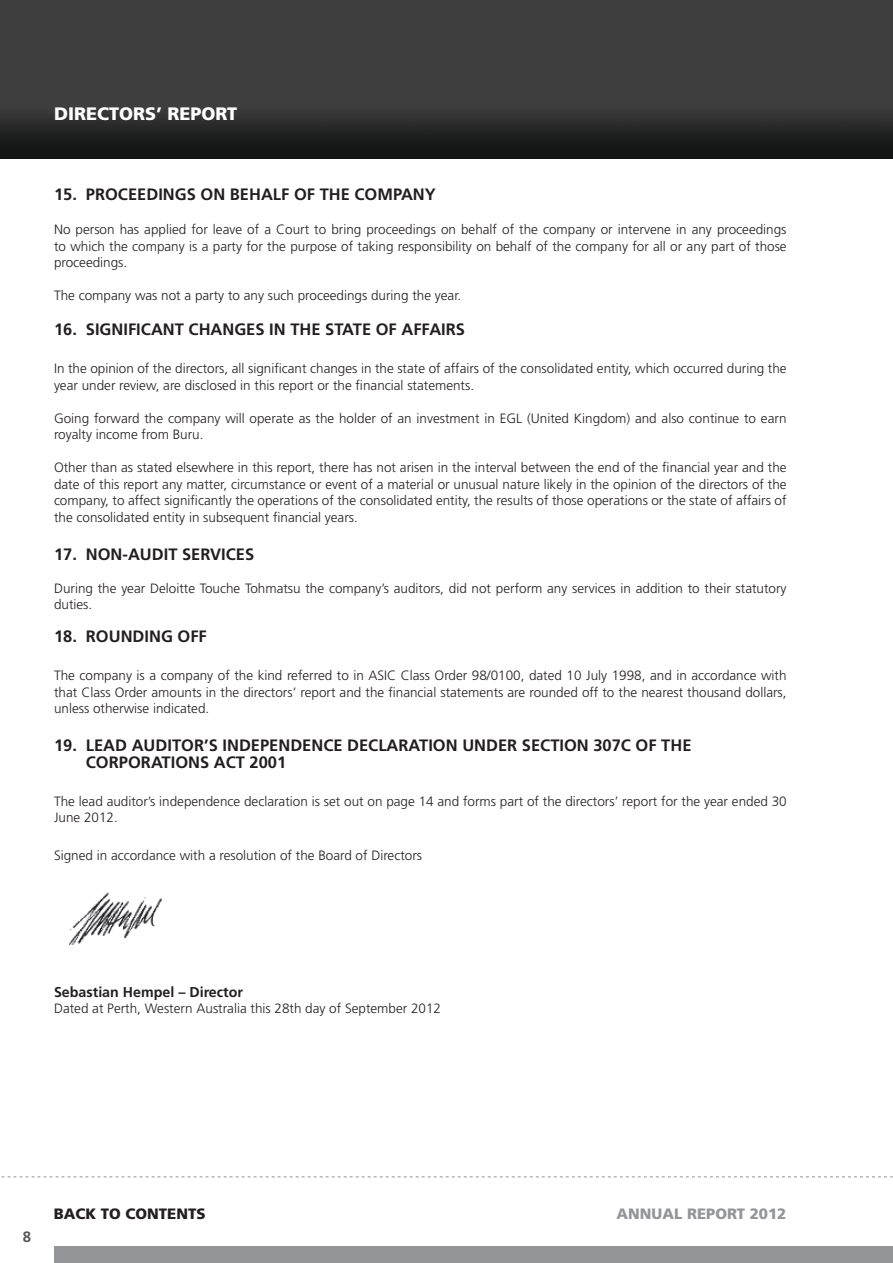
<style>
.page{position:relative;width:893px;height:1263px;background:#fff}
.page>*{position:absolute;margin:0;border:0;box-sizing:border-box;transform-origin:0 0}
.t1{font:900 18px "Frutiger";color:#fff}
.t2{font:700 16.5px "Frutiger";color:#231f20}
.t3{font:900 15px "Frutiger";color:#939598}
.t4{font:900 15px "Frutiger";color:#231f20}
.t5{font:700 15px "Frutiger";color:#57585a}
.t6{font:700 14.25px "Frutiger";color:#231f20}
.t7{font:300 13.5px/16.5px "Frutiger";color:#231f20}
</style>
<div class="page">
<svg style="left:0;top:0;width:893px;height:158px;background:#353536"></svg>
<svg style="left:1px;top:1176px;width:892px;height:1px"></svg>
<div style="left:54px;top:1247px;width:839px;height:16px;background:#939598"></div>
<img style="left:68px;top:892px;width:94px;height:53px">
<h1 class="t1" style="left:54px;top:103px;width:185px">DIRECTORS’ REPORT</h1>
<p class="t2" style="left:54px;top:184px;width:85px">15. PROCEED</p>
<p class="t2" style="left:158px;top:184px;width:16px">INGS</p>
<p class="t2" style="left:201px;top:184px;width:237px">ON BEHALF OF THE COM PANY</p>
<p class="t7" style="left:54px;top:221px;width:734px;text-align:justify">No person has applied for leave of a Court to bring proceedings on behalf of the company or intervene in any proceedings to which the company is a party for the purpose of taking responsibility on behalf of the company for all or any part of those proceedings.</p>
<p class="t7" style="left:54px;top:287px;width:409px">The company was not a party to any such proceedings during the year.</p>
<p class="t2" style="left:54px;top:319px;width:180px">16. SIGN IFICANT CHANGES</p>
<p class="t2" style="left:269px;top:319px;width:196px">IN THE STATE OF AFFAIRS</p>
<p class="t7" style="left:54px;top:360px;width:734px">In the opinion of the directors, all significant changes in the state of affairs of the consolidated entity, which occurred during the year under review, are disclosed in this report or the financial statements.</p>
<p class="t7" style="left:54px;top:410px;width:734px">Going forward the company will operate as the holder of an investment in EGL (United Kingdom) and also continue to earn royalty income from Buru.</p>
<p class="t7" style="left:54px;top:459px;width:734px;text-align:justify">Other than as stated elsewhere in this report, there has not arisen in the interval between the end of the financial year and the date of this report any matter, circumstance or event of a material or unusual nature likely in the opinion of the directors of the company, to affect significantly the operations of the consolidated entity, the results of those operations or the state of affairs of the consolidated entity in subsequent financial years.</p>
<p class="t2" style="left:54px;top:544px;width:192px">17. NON-AUDIT SERVICES</p>
<p class="t7" style="left:54px;top:580px;width:734px">During the year Deloitte Touche Tohmatsu the company’s auditors, did not perform any services in addition to their statutory duties.</p>
<p class="t2" style="left:54px;top:626px;width:68px">18. ROUND</p>
<p class="t2" style="left:145px;top:626px;width:55px">ING OFF</p>
<p class="t7" style="left:54px;top:667px;width:734px;text-align:justify">The company is a company of the kind referred to in ASIC Class Order 98/0100, dated 10 July 1998, and in accordance with that Class Order amounts in the directors’ report and the financial statements are rounded off to the nearest thousand dollars, unless otherwise indicated.</p>
<p class="t2" style="left:54px;top:736px;width:185px">19. LEAD AUDITOR’S INDE</p>
<p class="t2" style="left:260px;top:736px;width:21px">PENDEN</p>
<p class="t2" style="left:323px;top:736px;width:151px">CE DECLARATION UNDE</p>
<p class="t2" style="left:507px;top:736px;width:174px">R SECTION 307C OF THE</p>
<p class="t2" style="left:86px;top:752px;width:202px">CORPORATIONS ACT 2001</p>
<p class="t7" style="left:54px;top:793px;width:734px">The lead auditor’s independence declaration is set out on page 14 and forms part of the directors’ report for the year ended 30<br>June 2012.</p>
<p class="t7" style="left:54px;top:847px;width:370px">Signed in accordance with a resolution of the Board of Directors</p>
<p class="t6" style="left:54px;top:983px;width:190px">Sebastian Hempel – Director</p>
<p class="t7" style="left:54px;top:1000px;width:389px">Dated at Perth, Western Australia this 28th day of September 2012</p>
<p class="t5" style="left:23px;top:1228px;width:10px">8</p>
<p class="t4" style="left:54px;top:1205px;width:153px">BACK TO CONTENTS</p>
<p class="t3" style="left:617px;top:1205px;width:24px">ANNUAL</p>
<p class="t3" style="left:687px;top:1205px;width:21px">REPORT</p>
<p class="t3" style="left:750px;top:1205px;width:38px">2012</p>
</div>
